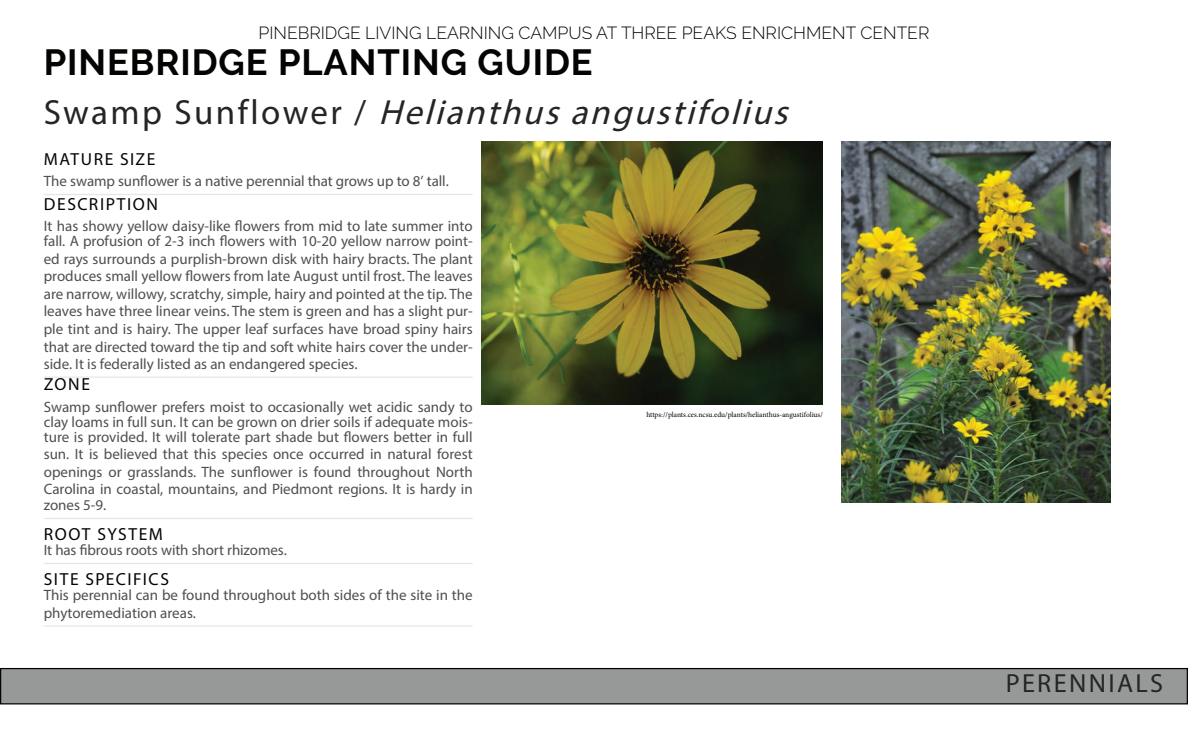
<style>
.page{position:relative;width:1188px;height:738px;background:#fff}
.page>*{position:absolute;margin:0;border:0;box-sizing:border-box;transform-origin:0 0}
.t1{font:700 36.25px "Raleway";letter-spacing:.025em;color:#040503}
.t2{font:italic 35px "Myriad Pro";color:#242524}
.t3{font:26.25px "Myriad Pro";letter-spacing:.09em;color:#242524}
.t4{font:300 17.5px "Raleway";color:#040503}
.t5{font:17.5px "Myriad Pro";letter-spacing:.09em;color:#040503}
.t6{font:15px/17.5px "Myriad Pro";color:#504f4f;text-align:justify}
.t7{font:7.5px "Minion Pro";letter-spacing:-.005em;color:#040503}
.s1{font-style:normal}
</style>
<div class="page">
<hr style="left:44px;top:194px;width:428px;height:1px;background:#e6e6e8">
<hr style="left:44px;top:376px;width:428px;height:2px;background:#e6e6e8">
<hr style="left:44px;top:518px;width:428px;height:1px;background:#e6e6e8">
<hr style="left:44px;top:562px;width:428px;height:2px;background:#e6e6e8">
<hr style="left:44px;top:625px;width:428px;height:1px;background:#e6e6e8">
<div style="left:1px;top:668px;width:1186px;height:35px;background:#979999"></div>
<div style="left:0;top:668px;width:1188px;height:36px;border:1px solid #040503"></div>
<img style="left:841px;top:141px;width:269px;height:361px">
<img style="left:481px;top:141px;width:341px;height:263px">
<p class="t4" style="left:259px;top:23px;width:672px">PINEBRIDGE LIVING LEARNING CAMPUS AT THREE PEAKS ENRICHMENT CENTER</p>
<h1 class="t1" style="left:44px;top:42px;width:550px">PINEBRIDGE PLANTING GUIDE</h1>
<h2 class="t2" style="left:44px;top:90px;width:756px"><span class="s1">S w a m p S u n f l o w e r /</span> Helianthusangustifolius</h2>
<p class="t5" style="left:44px;top:148px;width:113px">MATURE SIZE</p>
<p class="t6" style="left:44px;top:172px;width:406px">The swamp sunflower is a native perennial that grows up to 8’ tall.</p>
<p class="t5" style="left:44px;top:193px;width:116px">DESCRIPTION</p>
<p class="t6" style="left:44px;top:218px;width:430px;line-height:15px">It has showy yellow daisy-like flowers from mid to late summer into fall. A profusion of 2-3 inch flowers with 10-20 yellow narrow point-</p>
<p class="t6" style="left:44px;top:250px;width:430px">ed rays surrounds a purplish-brown disk with hairy bracts. The plant produces small yellow flowers from late August until frost. The leaves are narrow, willowy, scratchy, simple, hairy and pointed at the tip. The leaves have three linear veins. The stem is green and has a slight pur&shy;ple tint and is hairy. The upper leaf surfaces have broad spiny hairs that are directed toward the tip and soft white hairs cover the under&shy;side. It is federally listed as an endangered species.</p>
<p class="t5" style="left:44px;top:373px;width:48px">ZONE</p>
<p class="t6" style="left:44px;top:398px;width:430px;line-height:15px">Swamp sunflower prefers moist to occasionally wet acidic sandy to clay loams in full sun. It can be grown on drier soils if adequate mois&shy;ture is provided. It will tolerate part shade but flowers better in full</p>
<p class="t6" style="left:44px;top:445px;width:430px;line-height:17.1px">sun. It is believed that this species once occurred in natural forest openings or grasslands. The sunflower is found throughout North Carolina in coastal, mountains, and Piedmont regions. It is hardy in zones 5-9.</p>
<p class="t5" style="left:44px;top:523px;width:121px">ROOT SYSTEM</p>
<p class="t6" style="left:44px;top:541px;width:245px">It has fibrous roots with short rhizomes.</p>
<p class="t5" style="left:44px;top:568px;width:127px">SITE SPECIFICS</p>
<p class="t6" style="left:44px;top:586px;width:430px">This perennial can be found throughout both sides of the site in the phytoremediation areas.</p>
<p class="t7" style="left:646px;top:410px;width:178px">https://plants.ces.ncsu.edu/plants/helianthus-angustifolius/</p>
<h3 class="t3" style="left:1005px;top:666px;width:159px">PERENNIALS</h3>
</div>
